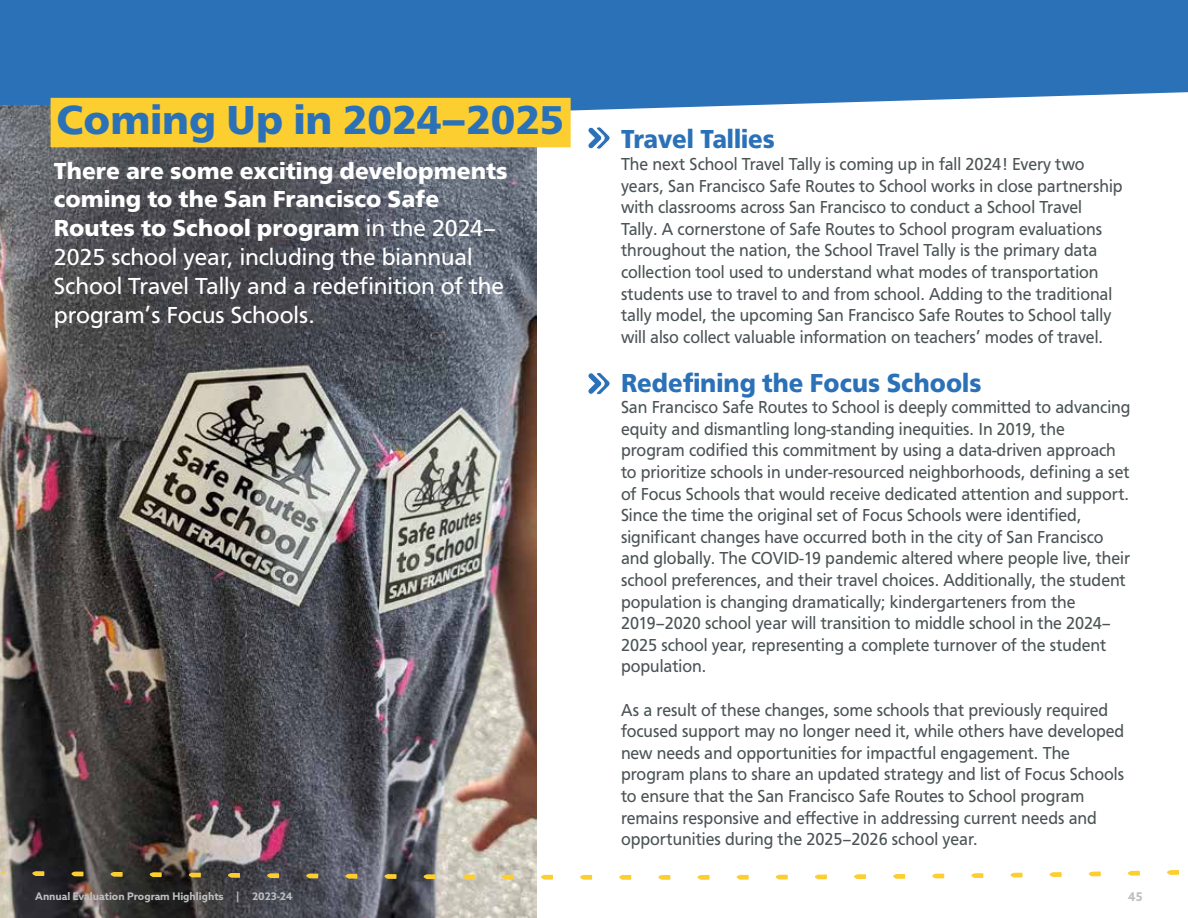
<style>
.page{position:relative;width:1188px;height:918px;background:#fff}
.page>*{position:absolute;margin:0;border:0;box-sizing:border-box;transform-origin:0 0}
.t1{font:900 42px "Graphein Pro";color:#2b71b8}
.t2{font:900 27px "Graphein Pro";color:#2b71b8;scale:.94 1}
.t3{font:24px/28.8px "Graphein Pro";color:#fff}
.t4{font:18px/21.6px "Graphein Pro";color:#4b5355;scale:.94 1}
.t5{font:700 12px "Azo Sans";color:#bcbec0}
.t6{font:700 10.5px "Azo Sans";color:#bcbec0}
.s1{font-weight:900}
</style>
<div class="page">
<div style="left:0;top:0;width:1188px;height:111px;background:#2b71b8"></div>
<img style="left:0;top:106px;width:536px;height:812px">
<div style="left:51px;top:98px;width:520px;height:49px;background:#fdce2f"></div>
<svg style="left:588px;top:372px;width:22px;height:23px"></svg>
<svg style="left:588px;top:127px;width:22px;height:22px"></svg>
<svg style="left:1167px;top:870px;width:12px;height:5px"></svg>
<svg style="left:1128px;top:871px;width:12px;height:5px"></svg>
<svg style="left:1088px;top:871px;width:13px;height:5px"></svg>
<svg style="left:1049px;top:872px;width:13px;height:5px"></svg>
<svg style="left:1010px;top:873px;width:13px;height:5px"></svg>
<svg style="left:971px;top:873px;width:13px;height:5px"></svg>
<svg style="left:932px;top:874px;width:13px;height:4px"></svg>
<svg style="left:893px;top:874px;width:12px;height:5px"></svg>
<svg style="left:854px;top:874px;width:12px;height:5px"></svg>
<svg style="left:815px;top:875px;width:12px;height:4px"></svg>
<svg style="left:775px;top:875px;width:13px;height:4px"></svg>
<svg style="left:736px;top:875px;width:13px;height:5px"></svg>
<svg style="left:697px;top:875px;width:13px;height:5px"></svg>
<svg style="left:658px;top:875px;width:13px;height:5px"></svg>
<svg style="left:619px;top:875px;width:13px;height:5px"></svg>
<svg style="left:580px;top:875px;width:12px;height:5px"></svg>
<svg style="left:541px;top:875px;width:12px;height:5px"></svg>
<svg style="left:501px;top:875px;width:13px;height:4px"></svg>
<svg style="left:462px;top:875px;width:13px;height:4px"></svg>
<svg style="left:423px;top:874px;width:13px;height:5px"></svg>
<svg style="left:384px;top:874px;width:13px;height:5px"></svg>
<svg style="left:345px;top:874px;width:13px;height:5px"></svg>
<svg style="left:306px;top:874px;width:13px;height:4px"></svg>
<svg style="left:266px;top:873px;width:13px;height:5px"></svg>
<svg style="left:227px;top:873px;width:13px;height:5px"></svg>
<svg style="left:188px;top:873px;width:13px;height:4px"></svg>
<svg style="left:149px;top:872px;width:13px;height:5px"></svg>
<svg style="left:110px;top:872px;width:13px;height:5px"></svg>
<svg style="left:71px;top:872px;width:13px;height:4px"></svg>
<svg style="left:32px;top:871px;width:13px;height:5px"></svg>
<h1 class="t1" style="left:57px;top:95px;width:510px">Coming Up in 2024–2025</h1>
<h3 class="t3" style="left:54px;top:156px;width:455px"><span class="s1">There are some exciting developments coming to the San Francisco Safe Routes to School program</span> in the 2024– 2025 school year, including the biannual School Travel Tally and a redefinition of the program’s Focus Schools.</h3>
<p class="t6" style="left:35px;top:890px;width:259px">Annual Evaluation Program Highlights | 2023-24</p>
<h2 class="t2" style="left:621px;top:124px;width:165px">Travel Tallies</h2>
<p class="t4" style="left:621px;top:153px;width:535px">The next School Travel Tally is coming up in fall 2024! Every two years, San Francisco Safe Routes to School works in close partnership with classrooms across San Francisco to conduct a School Travel Tally. A cornerstone of Safe Routes to School program evaluations throughout the nation, the School Travel Tally is the primary data collection tool used to understand what modes of transportation students use to travel to and from school. Adding to the traditional tally model, the upcoming San Francisco Safe Routes to School tally will also collect valuable information on teachers’ modes of travel.</p>
<h2 class="t2" style="left:621px;top:367px;width:385px">Redefining the Focus Schools</h2>
<p class="t4" style="left:621px;top:397px;width:543px">San Francisco Safe Routes to School is deeply committed to advancing equity and dismantling long-standing inequities. In 2019, the program codified this commitment by using a data-driven approach to prioritize schools in under-resourced neighborhoods, defining a set of Focus Schools that would receive dedicated attention and support.<br>Since the time the original set of Focus Schools were identified, significant changes have occurred both in the city of San Francisco and globally. The COVID-19 pandemic altered where people live, their school preferences, and their travel choices. Additionally, the student population is changing dramatically; kindergarteners from the 2019–2020 school year will transition to middle school in the 2024– 2025 school year, representing a complete turnover of the student population.</p>
<p class="t4" style="left:621px;top:699px;width:537px">As a result of these changes, some schools that previously required focused support may no longer need it, while others have developed new needs and opportunities for impactful engagement. The program plans to share an updated strategy and list of Focus Schools to ensure that the San Francisco Safe Routes to School program remains responsive and effective in addressing current needs and opportunities during the 2025–2026 school year.</p>
<p class="t5" style="left:1128px;top:889px;width:16px">45</p>
</div>
